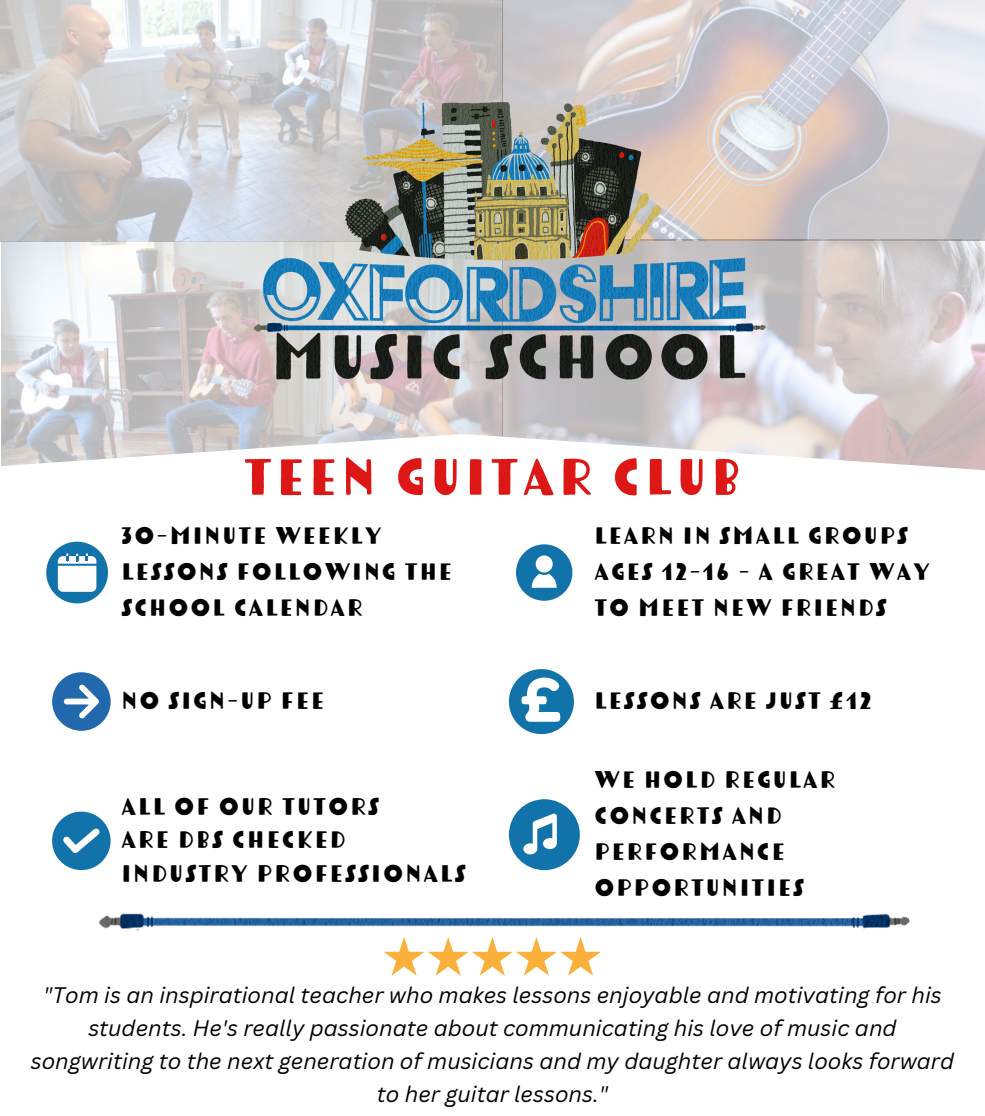
<style>
.page{position:relative;width:985px;height:1116px;background:#fff}
.page>*{position:absolute;margin:0;border:0;box-sizing:border-box;transform-origin:0 0}
.t1{font:52.5px "Tomarik Display";color:#dd1616}
.t2{font:24.41px "Tomarik Display";color:#000}
.t3{font:24.15px/36.2px "Tomarik Display";color:#000}
.t4{font:italic 21.88px/32.8px "Canva Sans";color:#000;text-align:center}
</style>
<div class="page">
<img style="left:0;top:0;width:984px;height:434px">
<img style="left:207px;top:15px;width:591px;height:419px">
<svg style="left:1px;top:434px;width:983px;height:108px"></svg>
<svg style="left:52px;top:672px;width:59px;height:59px"></svg>
<svg style="left:52px;top:811px;width:58px;height:59px"></svg>
<svg style="left:46px;top:542px;width:62px;height:61px"></svg>
<svg style="left:509px;top:799px;width:70px;height:71px"></svg>
<div style="left:510px;top:801px;width:68px;height:67px;background:#1173aa;border-radius:50%"></div>
<svg style="left:523px;top:813px;width:55px;height:55px"></svg>
<svg style="left:509px;top:669px;width:65px;height:65px"></svg>
<svg style="left:516px;top:544px;width:56px;height:57px"></svg>
<svg style="left:384px;top:937px;width:217px;height:38px"></svg>
<img style="left:99px;top:913px;width:811px;height:18px">
<p class="t1" style="left:242px;top:451px;width:503px">TEEN GUITAR CLUB</p>
<p class="t3" style="left:120px;top:517px;width:334px">30-MINUTE WEEKLY<br>LESSONS FOLLOWING THE<br>SCHOOL CALENDAR</p>
<p class="t3" style="left:593px;top:517px;width:339px">LEARN IN SMALL GROUPS<br>AGES 12-16 - A GREAT WAY<br>TO MEET NEW FRIENDS</p>
<p class="t3" style="left:120px;top:683px;width:206px">NO SIGN-UP FEE</p>
<p class="t2" style="left:120px;top:794px;width:261px">ALL OF OUR TUTORS</p>
<p class="t2" style="left:120px;top:828px;width:228px">ARE DBS CHECKED</p>
<p class="t2" style="left:120px;top:861px;width:348px">INDUSTRY PROFESSIONALS</p>
<p class="t3" style="left:593px;top:682px;width:281px">LESSONS ARE JUST £12</p>
<p class="t3" style="left:593px;top:761px;width:244px">WE HOLD REGULAR<br>CONCERTS AND<br>PERFORMANCE<br>OPPORTUNITIES</p>
<p class="t4" style="left:31px;top:978px;width:924px">"Tom is an inspirational teacher who makes lessons enjoyable and motivating for his students. He's really passionate about communicating his love of music and songwriting to the next generation of musicians and my daughter always looks forward to her guitar lessons."</p>
</div>
